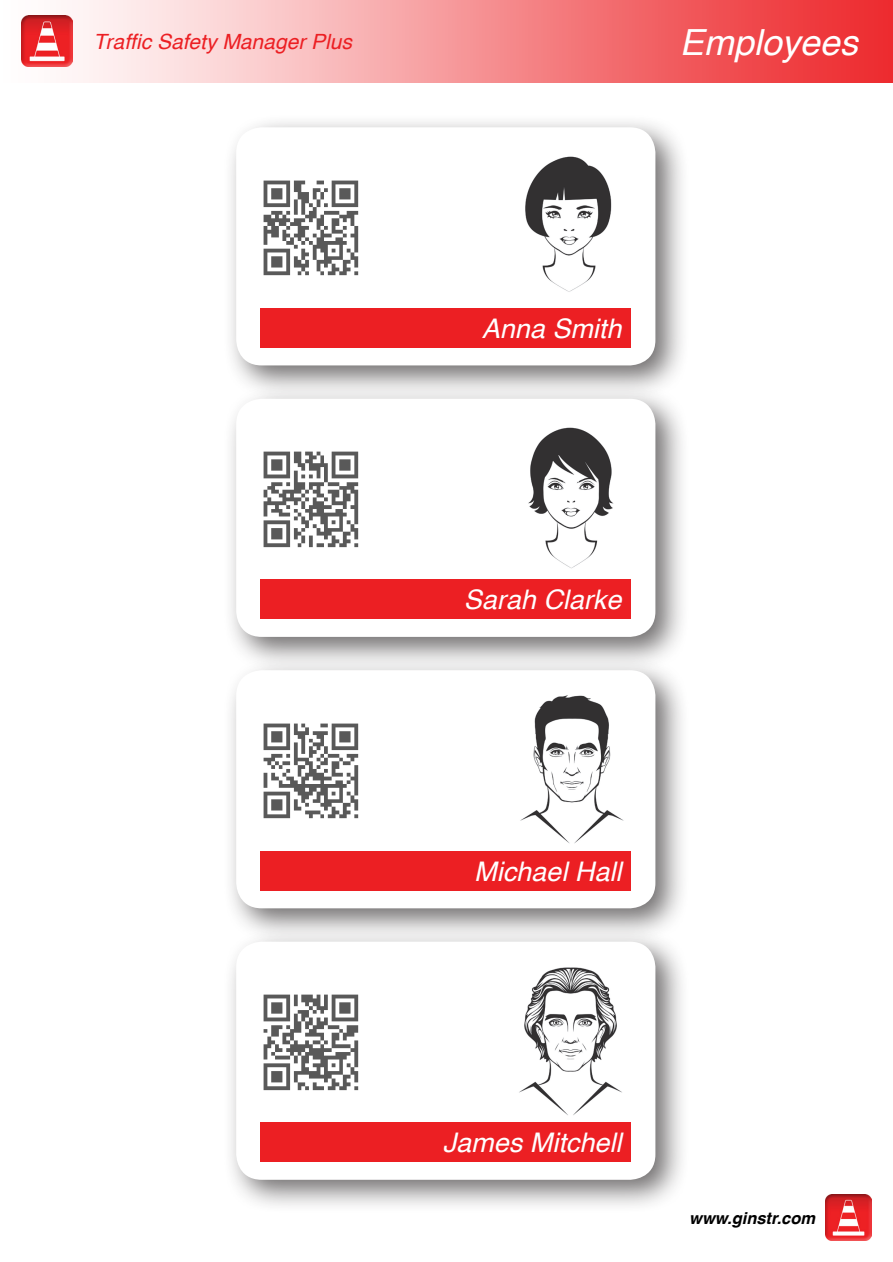
<style>
.page{position:relative;width:893px;height:1262px;background:#fff}
.page>*{position:absolute;margin:0;border:0;box-sizing:border-box;transform-origin:0 0}
.t1{font:italic 36px "Helvetica";color:#fff}
.t2{font:italic 27px "Helvetica";color:#fff}
.t3{font:italic 21px "Helvetica";color:#ec1f23}
.t4{font:italic 700 16.5px "Helvetica";color:#000}
</style>
<div class="page">
<img style="left:25px;top:0;width:867px;height:83px">
<img style="left:21px;top:16px;width:51px;height:51px">
<div style="left:223px;top:114px;width:467px;height:285px;background:#231f20;opacity:.65"></div>
<div style="left:236px;top:127px;width:419px;height:238px;background:#fff;border-radius:26px"></div>
<div style="left:260px;top:308px;width:371px;height:40px;background:#ec1f23"></div>
<img style="left:525px;top:156px;width:87px;height:136px">
<img style="left:263px;top:180px;width:96px;height:96px">
<div style="left:223px;top:385px;width:467px;height:286px;background:#231f20;opacity:.65"></div>
<div style="left:236px;top:399px;width:419px;height:238px;background:#fff;border-radius:26px"></div>
<div style="left:260px;top:579px;width:371px;height:40px;background:#ec1f23"></div>
<img style="left:528px;top:427px;width:86px;height:142px">
<img style="left:263px;top:451px;width:96px;height:97px">
<div style="left:223px;top:656px;width:467px;height:286px;background:#231f20;opacity:.65"></div>
<div style="left:236px;top:670px;width:419px;height:238px;background:#fff;border-radius:26px"></div>
<div style="left:260px;top:850px;width:371px;height:40px;background:#ec1f23"></div>
<img style="left:520px;top:695px;width:104px;height:149px">
<img style="left:263px;top:723px;width:96px;height:96px">
<div style="left:223px;top:928px;width:467px;height:285px;background:#231f20;opacity:.65"></div>
<div style="left:236px;top:941px;width:419px;height:238px;background:#fff;border-radius:26px"></div>
<div style="left:260px;top:1122px;width:371px;height:40px;background:#ec1f23"></div>
<img style="left:519px;top:967px;width:103px;height:148px">
<img style="left:263px;top:994px;width:96px;height:97px">
<img style="left:825px;top:1194px;width:46px;height:46px">
<p class="t3" style="left:94px;top:25px;width:260px">Traffic Safety Manager Plus</p>
<p class="t1" style="left:679px;top:14px;width:180px">Employees</p>
<p class="t2" style="left:481px;top:307px;width:141px">Anna Smith</p>
<p class="t2" style="left:463px;top:578px;width:159px">Sarah Clarke</p>
<p class="t2" style="left:474px;top:850px;width:149px">Michael Hall</p>
<p class="t2" style="left:442px;top:1121px;width:180px">James Mitchell</p>
<p class="t4" style="left:689px;top:1204px;width:127px">www.ginstr.com</p>
</div>
